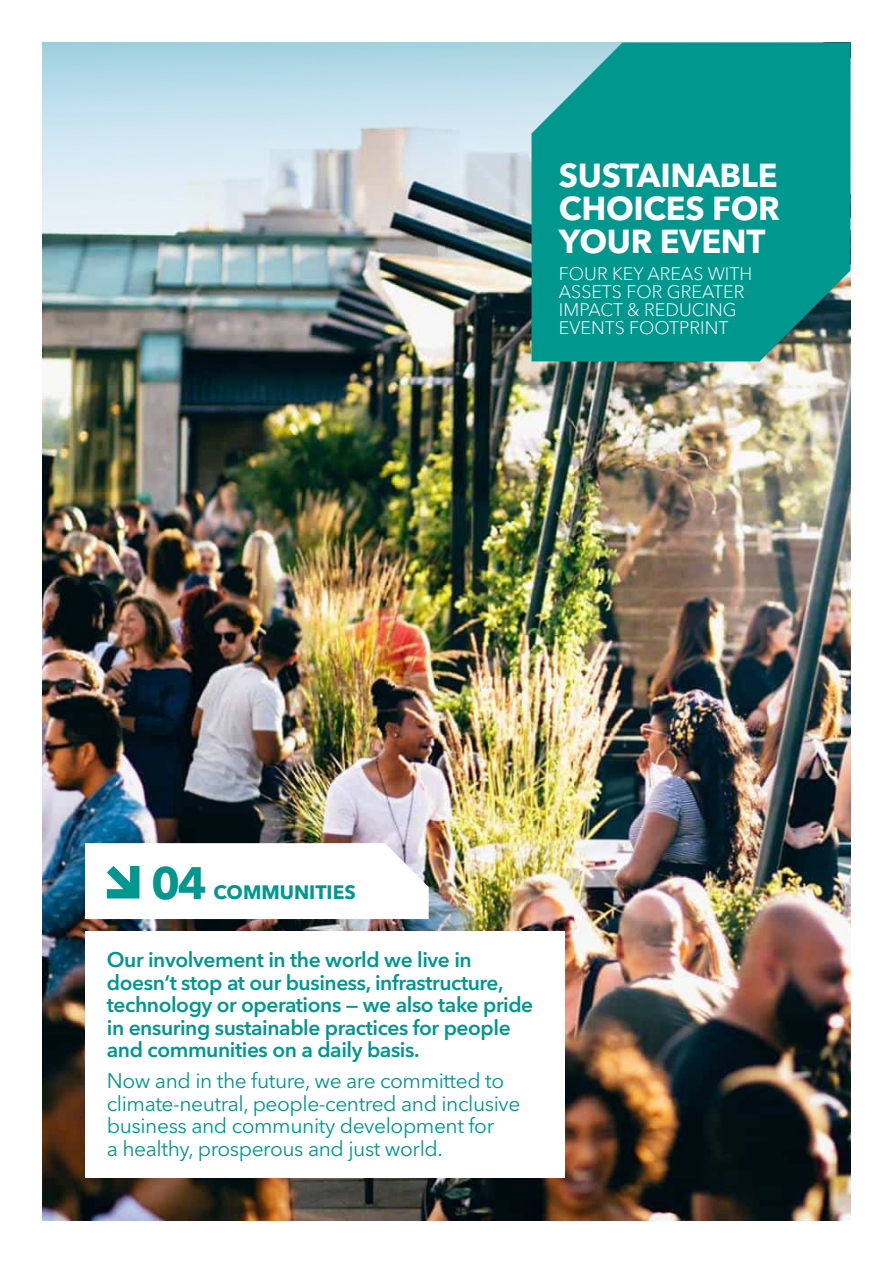
<style>
.page{position:relative;width:893px;height:1263px;background:#fff}
.page>*{position:absolute;margin:0;border:0;box-sizing:border-box;transform-origin:0 0}
.t1{font:700 45px "Avenir Next LT Pro";color:#00978f}
.t2{font:700 33px/33px "Avenir Next LT Pro";letter-spacing:-.01em;color:#fff;text-align:justify}
.t3{font:600 21px/22.5px "Avenir Next LT Pro";letter-spacing:-.02em;color:#00978f}
.t4{font:21px/22.5px "Avenir Next LT Pro";letter-spacing:-.02em;color:#00978f}
.t5{font:700 19.35px "Avenir Next LT Pro";color:#00978f}
.t6{font:300 18px/18px "Avenir Next LT Pro";color:#fff}
</style>
<div class="page">
<img style="left:43px;top:43px;width:807px;height:1177px">
<div style="left:85px;top:932px;width:480px;height:246px;background:#fff"></div>
<svg style="left:85px;top:843px;width:344px;height:76px"></svg>
<svg style="left:531px;top:43px;width:319px;height:318px;background:#0c9891"></svg>
<h2 class="t2" style="left:559px;top:158px;width:222px">SUSTAINABLE CHOICES FOR YOUR EVENT</h2>
<p class="t6" style="left:559px;top:265px;width:195px">FOUR KEY AREAS WITH<br>ASSETS FOR GREATER<br>IMPACT &amp; REDUCING<br>EVENTS FOOTPRINT</p>
<h1 class="t1" style="left:151px;top:855px;width:57px">04</h1>
<p class="t5" style="left:213px;top:880px;width:144px">COMMUNITIES</p>
<p class="t3" style="left:107px;top:948px;width:428px">Our involvement in the world we live in doesn‘t stop at our business, infrastructure, technology or operations — we also take pride in ensuring sustainable practices for people and communities on a daily basis.</p>
<p class="t4" style="left:107px;top:1069px;width:415px">Now and in the future, we are committed to climate-neutral, people-centred and inclusive business and community development for<br>a healthy, prosperous and just world.</p>
</div>
